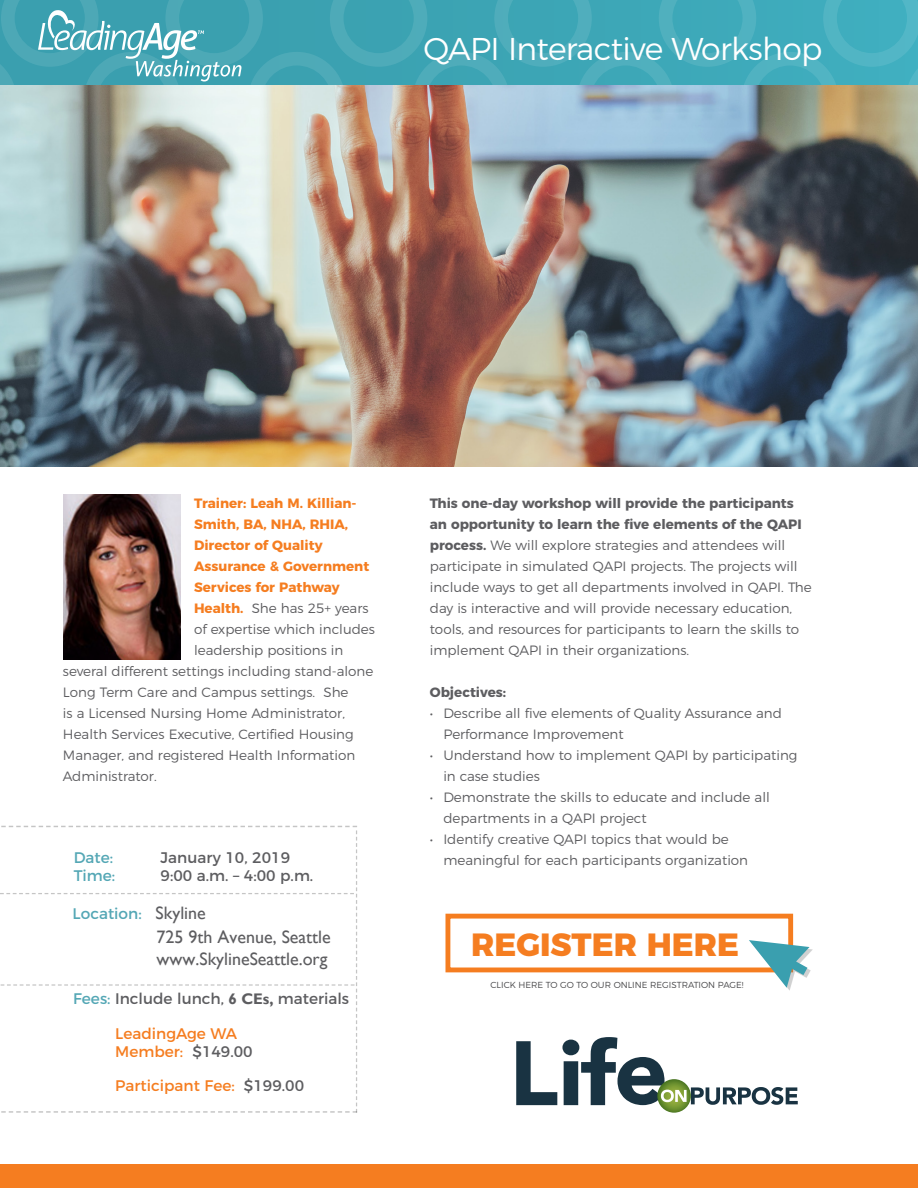
<style>
.page{position:relative;width:918px;height:1188px;background:#fff}
.page>*{position:absolute;margin:0;border:0;box-sizing:border-box;transform-origin:0 0}
.t1{font:800 32.1px "Montserrat";color:#f57d20}
.t2{font:300 31.5px "Montserrat";letter-spacing:-.02em;color:#fff}
.t3{font:18px/21.6px "Gill Sans";color:#5d5d60}
.t4{font:15.3px "Montserrat";color:#5d5d60}
.t5{font:15.3px/18.5px "Montserrat";color:#f57d20}
.t6{font:15.3px "Montserrat";color:#54a7b5}
.t7{font:300 13.5px/21px "Montserrat";color:#5d5d60}
.t8{font:700 13.5px "Montserrat";color:#f57d20}
.t9{font:700 13.5px "Montserrat";color:#5d5d60}
.t10{font:300 8.7px "Montserrat";color:#474749}
.s1{font-weight:700;color:#f57d20}
.s2{font-family:"Gill Sans";font-size:18px;color:#5d5d60}
.s3{color:#54a7b5}
.s4{font-family:"Gill Sans";font-weight:700}
.s5{color:#5d5d60}
.s6{font-weight:700}
</style>
<div class="page">
<div style="left:0;top:1164px;width:918px;height:24px;background:#f57d20"></div>
<svg style="left:657px;top:1079px;width:34px;height:34px"></svg>
<svg style="left:516px;top:1037px;width:282px;height:68px"></svg>
<svg style="left:0;top:0;width:918px;height:85px;background:#46a9b8"></svg>
<div style="left:445px;top:914px;width:348px;height:58px;border:5px solid #f57d20"></div>
<svg style="left:749px;top:940px;width:61px;height:48px"></svg>
<img style="left:64px;top:495px;width:117px;height:165px">
<img style="left:0;top:85px;width:918px;height:382px">
<svg style="left:0;top:826px;width:357px;height:287px"></svg>
<h2 class="t2" style="left:423px;top:24px;width:401px">QAPI Interactive Workshop</h2>
<p class="t8" style="left:194px;top:492px;width:164px">Trainer: Leah M. Killian-</p>
<p class="t8" style="left:194px;top:513px;width:156px">Smith, BA, NHA, RHIA,</p>
<p class="t8" style="left:194px;top:534px;width:130px">Director of Quality</p>
<p class="t8" style="left:194px;top:555px;width:177px">Assurance &amp; Government</p>
<p class="t8" style="left:194px;top:576px;width:147px">Services for Pathway</p>
<p class="t7" style="left:194px;top:596px;width:176px"><span class="s1">Health.</span> She has 25+ years</p>
<p class="t7" style="left:194px;top:617px;width:182px">of expertise which includes</p>
<p class="t7" style="left:194px;top:638px;width:151px">leadership positions in</p>
<p class="t7" style="left:63px;top:659px;width:312px">several different settings including stand-alone</p>
<p class="t7" style="left:63px;top:680px;width:287px">Long Term Care and Campus settings. She</p>
<p class="t7" style="left:63px;top:701px;width:284px">is a Licensed Nursing Home Administrator,</p>
<p class="t7" style="left:63px;top:722px;width:292px">Health Services Executive, Certified Housing</p>
<p class="t7" style="left:63px;top:743px;width:294px">Manager, and registered Health Information</p>
<p class="t7" style="left:63px;top:764px;width:95px">Administrator.</p>
<p class="t6" style="left:74px;top:845px;width:41px">Date:</p>
<p class="t4" style="left:161px;top:845px;width:131px">January 10, 2019</p>
<p class="t6" style="left:74px;top:863px;width:43px">Time:</p>
<p class="t4" style="left:161px;top:863px;width:154px">9:00 a.m. – 4:00 p.m.</p>
<p class="t6" style="left:73px;top:901px;width:135px">Location: <span class="s2">Skyline</span></p>
<h3 class="t3" style="left:157px;top:927px;width:176px">725 9th Avenue, Seattle www.SkylineSeattle.org</h3>
<p class="t4" style="left:73px;top:986px;width:277px"><span class="s3">Fees:</span> Include lunch, <span class="s4">6 CEs,</span> materials</p>
<p class="t5" style="left:115px;top:1023px;width:139px">LeadingAge WA<br>Member: <span class="s5">$149.00</span></p>
<p class="t5" style="left:115px;top:1075px;width:190px">Participant Fee: <span class="s5">$199.00</span></p>
<p class="t7" style="left:430px;top:491px;width:383px"><span class="s6">This one-day workshop will provide the participants an opportunity to learn the five elements of the QAPI process.</span> We will explore strategies and attendees will participate in simulated QAPI projects. The projects will include ways to get all departments involved in QAPI. The day is interactive and will provide necessary education, tools, and resources for participants to learn the skills to implement QAPI in their organizations.</p>
<p class="t9" style="left:430px;top:681px;width:78px">Objectives:</p>
<p class="t7" style="left:443px;top:701px;width:340px;text-indent:-14px">• Describe all five elements of Quality Assurance and<br>Performance Improvement</p>
<p class="t7" style="left:443px;top:743px;width:356px;text-indent:-14px">• Understand how to implement QAPI by participating in case studies</p>
<p class="t7" style="left:443px;top:785px;width:328px;text-indent:-14px">• Demonstrate the skills to educate and include all departments in a QAPI project</p>
<p class="t7" style="left:443px;top:827px;width:306px;text-indent:-14px">• Identify creative QAPI topics that would be meaningful for each participants organization</p>
<h1 class="t1" style="left:471px;top:917px;width:269px">REGISTER HERE</h1>
<p class="t10" style="left:490px;top:978px;width:255px">CLICK HERE TO GO TO OUR ONLINE REGISTRATION PAGE!</p>
</div>
